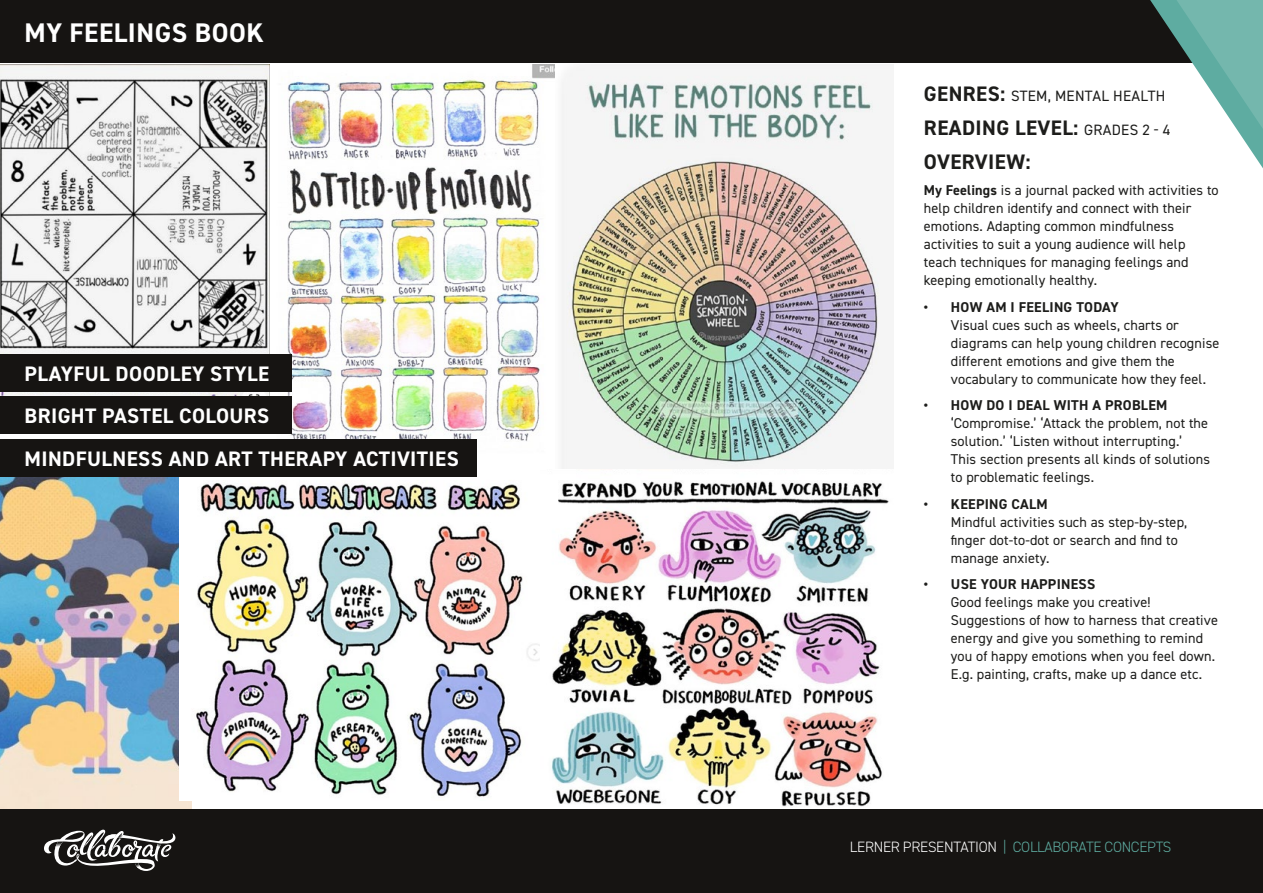
<style>
.page{position:relative;width:1263px;height:893px;background:#fff}
.page>*{position:absolute;margin:0;border:0;box-sizing:border-box;transform-origin:0 0}
.t1{font:700 27px "DIN2014";letter-spacing:.02em;color:#fff}
.t2{font:700 21px/42.3px "DIN2014";letter-spacing:.02em;color:#fff}
.t3{font:700 21px/33.8px "DIN2014";letter-spacing:.02em;color:#1d1d1b}
.t4{font:300 15px "DIN2014";letter-spacing:-.02em;color:#5eaca1}
.t5{font:15px "DIN2014";letter-spacing:.02em;color:#1d1d1b}
.t6{font:14.25px/18px "DIN2014";letter-spacing:.01em;color:#1d1d1b}
.t7{font:700 14.25px "DIN2014";letter-spacing:.02em;color:#1d1d1b}
.s1{font-weight:700;font-size:21px}
.s2{font-weight:400;font-size:15px}
.s3{font-weight:700}
.s4{color:#fff}
</style>
<div class="page">
<div style="left:0;top:0;width:1242px;height:63px;background:#161412"></div>
<div style="left:0;top:810px;width:1263px;height:83px;background:#161412"></div>
<svg style="left:1150px;top:0;width:113px;height:168px"></svg>
<svg style="left:44px;top:830px;width:131px;height:41px"></svg>
<img style="left:269px;top:64px;width:286px;height:377px">
<img style="left:562px;top:64px;width:332px;height:405px">
<img style="left:0;top:65px;width:269px;height:332px">
<img style="left:0;top:476px;width:191px;height:334px">
<img style="left:179px;top:476px;width:361px;height:324px">
<img style="left:551px;top:481px;width:338px;height:326px">
<div style="left:0;top:354px;width:291px;height:38px;background:#161412"></div>
<div style="left:0;top:397px;width:291px;height:37px;background:#161412"></div>
<div style="left:0;top:439px;width:477px;height:37px;background:#161412"></div>
<h1 class="t1" style="left:25px;top:15px;width:241px">MY FEELINGS BOOK</h1>
<h2 class="t2" style="left:25px;top:352px;width:246px">PLAYFUL DOODLEY STYLE</h2>
<h2 class="t2" style="left:25px;top:395px;width:436px">BRIGHT PASTEL COLOURS<br>MINDFULNESS AND ART THERAPY ACTIVITIES</h2>
<p class="t5" style="left:924px;top:87px;width:243px"><span class="s1">GENRES:</span> STEM, MENTAL HEALTH</p>
<h2 class="t3" style="left:924px;top:111px;width:248px">READING LEVEL: <span class="s2">GRADES 2 - 4<br></span>OVERVIEW:</h2>
<p class="t6" style="left:924px;top:181px;width:296px"><span class="s3">My Feelings</span> is a journal packed with activities to help children identify and connect with their emotions. Adapting common mindfulness activities to suit a young audience will help teach techniques for managing feelings and keeping emotionally healthy.</p>
<p class="t7" style="left:924px;top:297px;width:196px">• HOW AM I FEELING TODAY</p>
<p class="t6" style="left:951px;top:316px;width:270px">Visual cues such as wheels, charts or diagrams can help young children recognise different emotions and give them the vocabulary to communicate how they feel.</p>
<p class="t7" style="left:924px;top:396px;width:245px">• HOW DO I DEAL WITH A PROBLEM</p>
<p class="t6" style="left:951px;top:414px;width:261px">‘Compromise.’ ‘Attack the problem, not the solution.’ ‘Listen without interrupting.’ This section presents all kinds of solutions to problematic feelings.</p>
<p class="t7" style="left:924px;top:494px;width:125px">• KEEPING CALM</p>
<p class="t6" style="left:951px;top:513px;width:238px">Mindful activities such as step-by-step, finger dot-to-dot or search and find to manage anxiety.</p>
<p class="t7" style="left:924px;top:575px;width:173px">• USE YOUR HAPPINESS</p>
<p class="t6" style="left:951px;top:593px;width:269px">Good feelings make you creative!<br>Suggestions of how to harness that creative energy and give you something to remind you of happy emotions when you feel down.<br>E.g. painting, crafts, make up a dance etc.</p>
<p class="t4" style="left:850px;top:838px;width:323px"><span class="s4">LERNER PRESENTATION</span> | COLLABORATE CONCEPTS</p>
</div>
